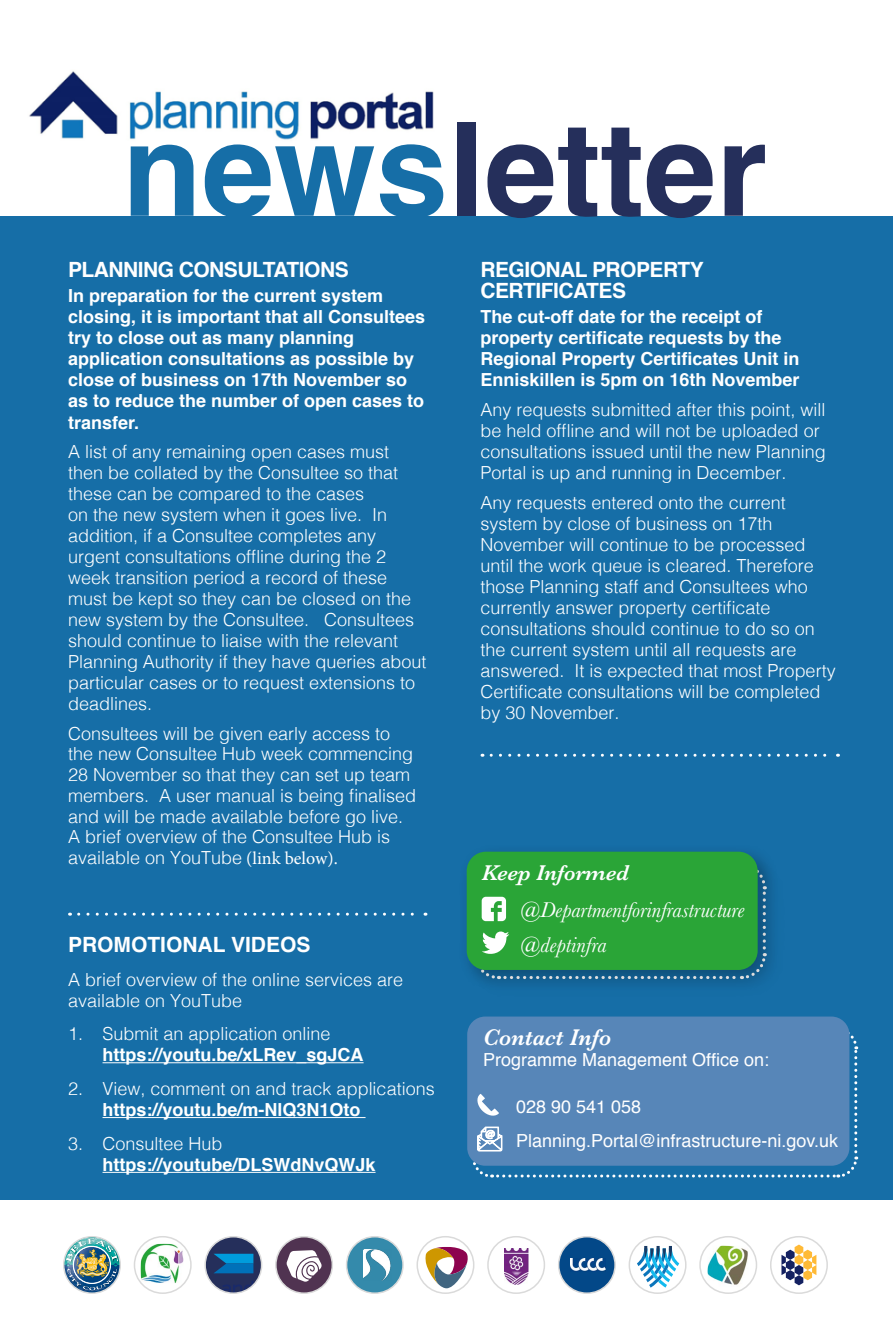
<style>
.page{position:relative;width:893px;height:1319px;background:#fff}
.page>*{position:absolute;margin:0;border:0;box-sizing:border-box;transform-origin:0 0}
.t1{font:700 130.35px "Helvetica";color:#252f5b}
.t2{font:italic 600 23.55px "Baskerville";color:#fff}
.t3{font:italic 22.2px/37px "Baskerville";letter-spacing:-.005em;color:#fff}
.t4{font:700 21px/21px "Helvetica";letter-spacing:-.025em;color:#fff}
.t5{font:700 21px "Helvetica";color:#fff}
.t6{font:300 18px/21px "Helvetica";color:#fff}
.t7{font:700 18px/21px "Helvetica";color:#fff}
.t8{font:18px/33.8px "Helvetica";color:#fff}
.s1{color:#166ea7}
.s2{font-family:"Minion Pro";font-weight:400}
.s3{font-weight:300}
.s4{font-weight:700}
.s5{font-weight:600}
</style>
<div class="page">
<div style="left:0;top:216px;width:893px;height:983px;background:#166ea7"></div>
<img style="left:29px;top:71px;width:405px;height:69px">
<hr style="left:103px;top:1062px;width:261px;height:1px;background:#fff">
<hr style="left:103px;top:1116px;width:263px;height:1px;background:#fff">
<hr style="left:103px;top:1171px;width:273px;height:1px;background:#fff">
<div style="left:458px;top:842px;width:321px;height:149px;background:#156ba2"></div>
<div style="left:467px;top:851px;width:291px;height:118px;background:#2aa537;border-radius:19px"></div>
<svg style="left:472px;top:861px;width:296px;height:119px"></svg>
<div style="left:467px;top:1016px;width:382px;height:149px;background:#5786b8;border-radius:18px"></div>
<svg style="left:470px;top:1026px;width:389px;height:152px"></svg>
<svg style="left:491px;top:753px;width:347px;height:3px"></svg>
<svg style="left:79px;top:912px;width:347px;height:3px"></svg>
<img style="left:64px;top:1238px;width:56px;height:54px">
<div style="left:63px;top:1235px;width:58px;height:58px;border:2px solid #dadada;border-radius:50%"></div>
<svg style="left:134px;top:1236px;width:57px;height:56px"></svg>
<img style="left:141px;top:1243px;width:42px;height:39px">
<div style="left:134px;top:1235px;width:58px;height:58px;border:2px solid #dadada;border-radius:50%"></div>
<svg style="left:205px;top:1236px;width:57px;height:56px"></svg>
<svg style="left:209px;top:1280px;width:49px;height:12px"></svg>
<svg style="left:213px;top:1253px;width:40px;height:19px"></svg>
<div style="left:204px;top:1235px;width:58px;height:58px;border:2px solid #dadada;border-radius:50%"></div>
<svg style="left:417px;top:1236px;width:57px;height:56px"></svg>
<svg style="left:425px;top:1246px;width:43px;height:41px"></svg>
<div style="left:416px;top:1235px;width:58px;height:58px;border:2px solid #dadada;border-radius:50%"></div>
<div style="left:347px;top:1236px;width:56px;height:56px;background:#348aab;border-radius:50%"></div>
<img style="left:363px;top:1249px;width:28px;height:30px">
<div style="left:346px;top:1235px;width:58px;height:58px;border:2px solid #dadada;border-radius:50%"></div>
<img style="left:708px;top:1245px;width:42px;height:41px">
<div style="left:699px;top:1235px;width:58px;height:58px;border:2px solid #dadada;border-radius:50%"></div>
<svg style="left:685px;top:1256px;width:2px;height:18px"></svg>
<svg style="left:637px;top:1245px;width:42px;height:42px"></svg>
<div style="left:629px;top:1235px;width:57px;height:58px;border:2px solid #dadada;border-radius:50%"></div>
<img style="left:505px;top:1248px;width:24px;height:35px">
<div style="left:487px;top:1235px;width:58px;height:58px;border:2px solid #dadada;border-radius:50%"></div>
<div style="left:559px;top:1236px;width:56px;height:56px;background:#034888;border-radius:50%"></div>
<img style="left:570px;top:1258px;width:36px;height:13px">
<div style="left:558px;top:1235px;width:58px;height:58px;border:2px solid #dadada;border-radius:50%"></div>
<div style="left:770px;top:1235px;width:58px;height:58px;border:2px solid #dadada;border-radius:50%"></div>
<svg style="left:781px;top:1244px;width:35px;height:40px"></svg>
<div style="left:276px;top:1236px;width:56px;height:56px;background:#503351;border-radius:50%"></div>
<div style="left:275px;top:1235px;width:58px;height:58px;border:2px solid #dadada;border-radius:50%"></div>
<svg style="left:286px;top:1250px;width:36px;height:31px"></svg>
<h1 class="t1" style="left:122px;top:65px;width:646px"><span class="s1">news</span>letter</h1>
<p class="t4" style="left:68px;top:259px;width:282px">PLANNING CONSULTATIONS</p>
<p class="t7" style="left:68px;top:286px;width:359px">In preparation for the current system closing, it is important that all Consultees try to close out as many planning application consultations as possible by close of business on 17th November so as to reduce the number of open cases to transfer.</p>
<p class="t6" style="left:68px;top:440px;width:360px">A list of any remaining open cases must then be collated by the Consultee so that these can be compared to the cases<br>on the new system when it goes live. In addition, if a Consultee completes any urgent consultations offline during the 2 week transition period a record of these must be kept so they can be closed on the new system by the Consultee. Consultees should continue to liaise with the relevant Planning Authority if they have queries about particular cases or to request extensions to deadlines.</p>
<p class="t6" style="left:68px;top:721px;width:350px">Consultees will be given early access to the new Consultee Hub week commencing 28 November so that they can set up team members. A user manual is being finalised and will be made available before go live.<br>A brief overview of the Consultee Hub is available on YouTube <span class="s2">(link below).</span></p>
<p class="t5" style="left:68px;top:927px;width:244px">PROMOTIONAL VIDEOS</p>
<p class="t6" style="left:68px;top:967px;width:337px">A brief overview of the online services are available on YouTube</p>
<p class="t7" style="left:103px;top:1023px;width:263px;text-indent:-35px"><span class="s3">1. Submit an application online </span>https://youtu.be/xLRev_sgJCA</p>
<p class="t6" style="left:103px;top:1076px;width:334px;text-indent:-35px">2. View, comment on and track applications <span class="s4">https://youtu.be/m-NlQ3N1Oto</span></p>
<p class="t7" style="left:103px;top:1133px;width:275px;text-indent:-35px"><span class="s3">3. Consultee Hub </span>https://youtube/DLSWdNvQWJk</p>
<p class="t4" style="left:480px;top:259px;width:225px">REGIONAL PROPERTY<br>CERTIFICATES</p>
<p class="t7" style="left:480px;top:307px;width:321px">The cut-off date for the receipt of property certificate requests by the Regional Property Certificates Unit in Enniskillen is 5pm on 16th November</p>
<p class="t6" style="left:480px;top:398px;width:347px">Any requests submitted after this point, will be held offline and will not be uploaded or consultations issued until the new Planning Portal is up and running in December.</p>
<p class="t6" style="left:480px;top:490px;width:357px">Any requests entered onto the current system by close of business on 17th November will continue to be processed until the work queue is cleared. Therefore those Planning staff and Consultees who currently answer property certificate consultations should continue to do so on the current system until all requests are answered. It is expected that most Property Certificate consultations will be completed by 30 November.</p>
<p class="t3" style="left:520px;top:853px;width:225px;text-indent:-39px"><span class="s5">Keep Informed </span>@Departmentforinfrastructure</p>
<p class="t3" style="left:520px;top:926px;width:88px">@deptinfra</p>
<p class="t2" style="left:483px;top:1021px;width:130px">Contact Info</p>
<p class="t8" style="left:483px;top:1043px;width:288px">Programme Management Office on:</p>
<p class="t8" style="left:516px;top:1089px;width:324px">028 90 541 058<br>Planning.Portal@infrastructure-ni.gov.uk</p>
</div>
